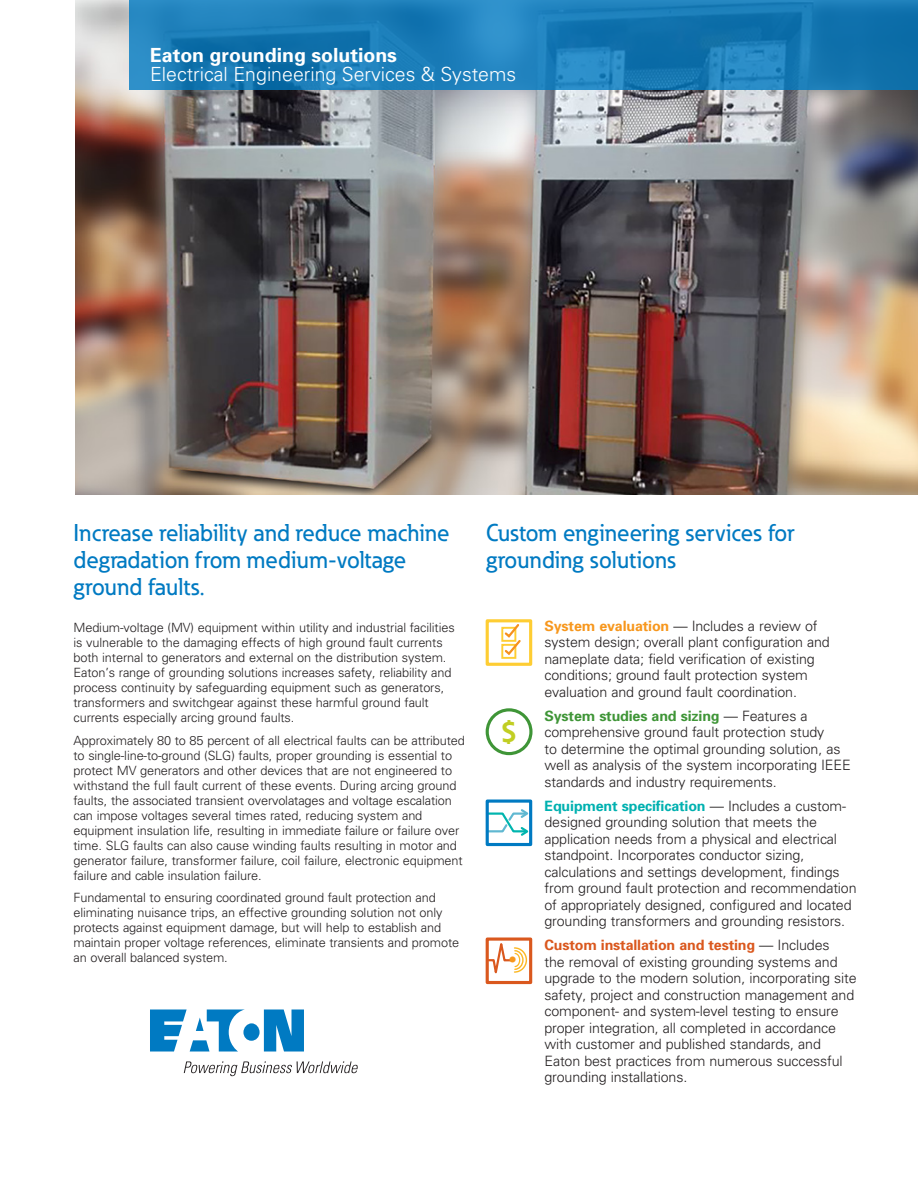
<style>
.page{position:relative;width:918px;height:1188px;background:#fff}
.page>*{position:absolute;margin:0;border:0;box-sizing:border-box;transform-origin:0 0}
.t1{font:700 31.8px "Eaton";color:#c1ce23}
.t2{font:700 25.2px "Eaton";color:#f7971d}
._02_Body_Head__8_5_p{font:500 24px/27px "Eaton";letter-spacing:.005em;color:#007ac2}
._02_Body__8_5_pt{font:500 24px/27px "Eaton";letter-spacing:.005em;color:#007ac2}
._00_Product__Line_1{font:300 19.5px "Univers";color:#fff}
._00_Product__Line_1-2{font:700 19.5px "Univers";color:#fff}
._02_Body__8_5_pt-2{font:300 14.25px/16.5px "Univers";letter-spacing:-.01em;color:#231f20}
._02_Body__8_5_pt-3{font:300 12.75px/15px "Univers";letter-spacing:-.01em;color:#231f20}
.s1{font-weight:700;color:#f7971d}
.s2{font-weight:700;color:#3f9537}
.s3{font-weight:700;color:#00b1b0}
.s4{font-weight:700;color:#da581e}
</style>
<div class="page">
<img style="left:75px;top:0;width:843px;height:495px">
<svg style="left:129px;top:0;width:789px;height:90px"></svg>
<svg style="left:150px;top:1010px;width:154px;height:42px"></svg>
<svg style="left:184px;top:1061px;width:174px;height:15px"></svg>
<div style="left:486px;top:619px;width:46px;height:47px;background:#fff;border:3px solid #fecd33"></div>
<div style="left:501px;top:627px;width:15px;height:15px;border:2px solid #fecd33"></div>
<div style="left:501px;top:644px;width:15px;height:15px;border:2px solid #fecd33"></div>
<div style="left:486px;top:708px;width:47px;height:47px;border:3px solid #3f9537;border-radius:50%"></div>
<svg style="left:485px;top:807px;width:43px;height:31px"></svg>
<div style="left:486px;top:800px;width:46px;height:46px;border:3px solid #007ac2"></div>
<svg style="left:528px;top:938px;width:4px;height:46px"></svg>
<svg style="left:486px;top:937px;width:42px;height:47px"></svg>
<svg style="left:503px;top:622px;width:20px;height:35px"></svg>
<p class="_00_Product__Line_1-2" style="left:150px;top:43px;width:249px">Eaton grounding solutions</p>
<p class="_00_Product__Line_1" style="left:150px;top:62px;width:368px">Electrical Engineering Services &amp; Systems</p>
<p class="_02_Body_Head__8_5_p" style="left:74px;top:519px;width:378px">Increase reliability and reduce machine degradation from medium-voltage ground faults.</p>
<p class="_02_Body__8_5_pt-3" style="left:74px;top:620px;width:383px">Medium-voltage (MV) equipment within utility and industrial facilities is vulnerable to the damaging effects of high ground fault currents both internal to generators and external on the distribution system.<br>Eaton’s range of grounding solutions increases safety, reliability and process continuity by safeguarding equipment such as generators, transformers and switchgear against these harmful ground fault currents especially arcing ground faults.</p>
<p class="_02_Body__8_5_pt-3" style="left:74px;top:733px;width:393px">Approximately 80 to 85 percent of all electrical faults can be attributed to single-line-to-ground (SLG) faults, proper grounding is essential to protect MV generators and other devices that are not engineered to withstand the full fault current of these events. During arcing ground faults, the associated transient overvolatages and voltage escalation can impose voltages several times rated, reducing system and equipment insulation life, resulting in immediate failure or failure over time. SLG faults can also cause winding faults resulting in motor and generator failure, transformer failure, coil failure, electronic equipment failure and cable insulation failure.</p>
<p class="_02_Body__8_5_pt-3" style="left:74px;top:890px;width:387px">Fundamental to ensuring coordinated ground fault protection and eliminating nuisance trips, an effective grounding solution not only protects against equipment damage, but will help to establish and maintain proper voltage references, eliminate transients and promote an overall balanced system.</p>
<p class="_02_Body__8_5_pt" style="left:486px;top:519px;width:310px">Custom engineering services for grounding solutions</p>
<p class="t1" style="left:500px;top:713px;width:19px">$</p>
<h2 class="t2" style="left:508px;top:942px;width:11px">•</h2>
<p class="_02_Body__8_5_pt-2" style="left:544px;top:617px;width:287px"><span class="s1">System evaluation</span> — Includes a review of system design; overall plant configuration and nameplate data; field verification of existing conditions; ground fault protection system evaluation and ground fault coordination.</p>
<p class="_02_Body__8_5_pt-2" style="left:544px;top:707px;width:308px"><span class="s2">System studies and sizing</span> — Features a comprehensive ground fault protection study<br>to determine the optimal grounding solution, as well as analysis of the system incorporating IEEE standards and industry requirements.</p>
<p class="_02_Body__8_5_pt-2" style="left:544px;top:797px;width:314px"><span class="s3">Equipment specification</span> — Includes a custom&shy;designed grounding solution that meets the application needs from a physical and electrical standpoint. Incorporates conductor sizing, calculations and settings development, findings from ground fault protection and recommendation of appropriately designed, configured and located grounding transformers and grounding resistors.</p>
<p class="_02_Body__8_5_pt-2" style="left:544px;top:937px;width:314px"><span class="s4">Custom installation and testing</span> — Includes<br>the removal of existing grounding systems and upgrade to the modern solution, incorporating site safety, project and construction management and component- and system-level testing to ensure proper integration, all completed in accordance with customer and published standards, and Eaton best practices from numerous successful grounding installations.</p>
</div>
